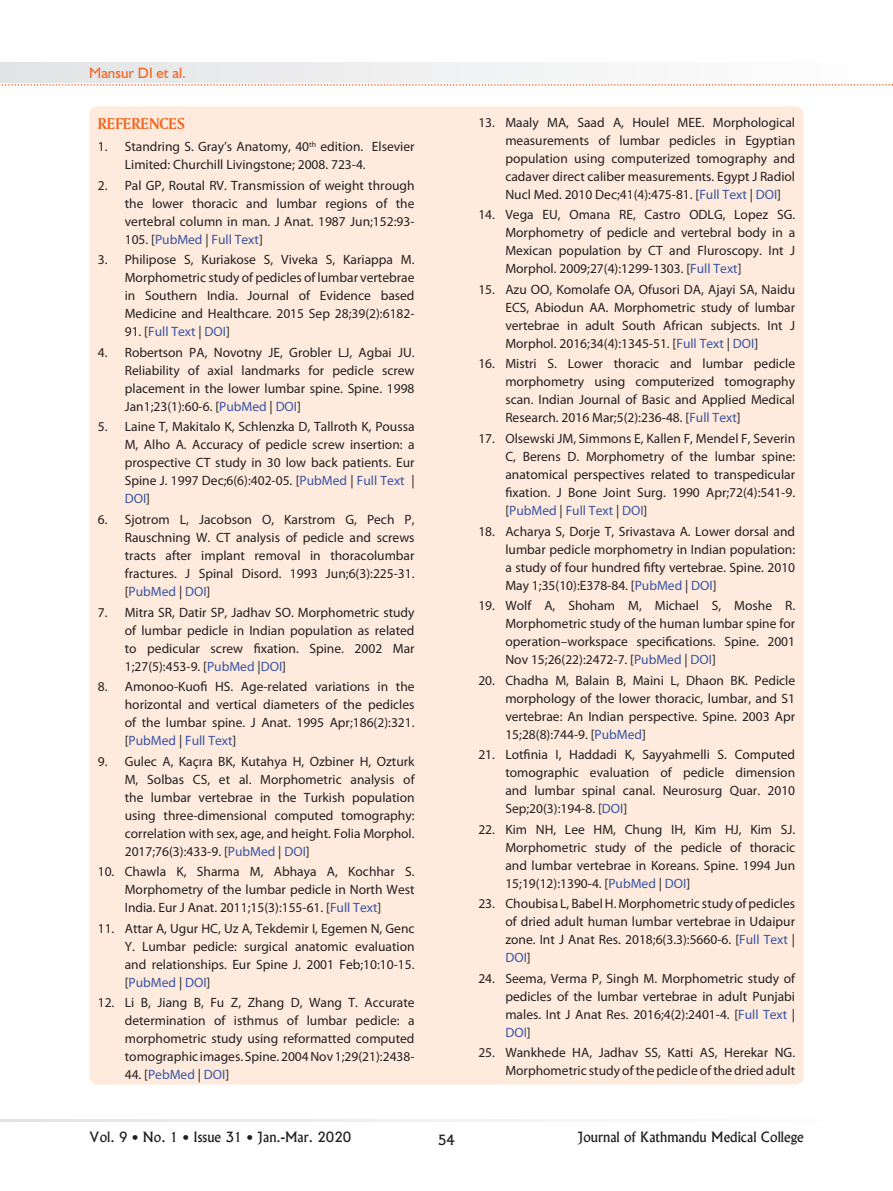
<style>
.page{position:relative;width:893px;height:1191px;background:#fff}
.page>*{position:absolute;margin:0;border:0;box-sizing:border-box;transform-origin:0 0}
.t1{font:16.5px "Amerigo BT Bold A";color:#f36421}
.t2{font:15px "Humanist 521 BT";color:#f36421}
.t3{font:13.5px/18px "Myriad Pro";color:#231f20;text-align:justify}
.t4{font:13.5px "Alaska";color:#231f20}
.t5{font:13.5px "Myriad Pro";color:#3853a3}
.s1{color:#3853a3}
.s2{color:#231f20}
</style>
<div class="page">
<svg style="left:0;top:1119px;width:581px;height:2px"></svg>
<svg style="left:0;top:63px;width:893px;height:23px"></svg>
<div style="left:89px;top:106px;width:715px;height:978px;background:#feebdd;border-radius:9px"></div>
<p class="t2" style="left:89px;top:63px;width:98px">Mansur DI et al.</p>
<p class="t1" style="left:98px;top:114px;width:89px">REFERENCES</p>
<p class="t3" style="left:125px;top:137px;width:291px;text-indent:-27px">1. Standring S. Gray’s Anatomy, 40<sup>th</sup> edition. Elsevier<br>Limited: Churchill Livingstone; 2008. 723-4.</p>
<p class="t3" style="left:125px;top:176px;width:291px;text-indent:-27px">2. Pal GP, Routal RV. Transmission of weight through the lower thoracic and lumbar regions of the vertebral column in man. J Anat. 1987 Jun;152:93- 105. [<span class="s1">PubMed</span> | <span class="s1">Full Text</span>]</p>
<p class="t3" style="left:125px;top:250px;width:291px;text-indent:-27px">3. Philipose S, Kuriakose S, Viveka S, Kariappa M.<br>Morphometric study of pedicles of lumbar vertebrae in Southern India. Journal of Evidence based Medicine and Healthcare. 2015 Sep 28;39(2):6182-</p>
<p class="t5" style="left:125px;top:323px;width:107px"><span class="s2">91. [</span>Full Text <span class="s2">|</span> DOI<span class="s2">]</span></p>
<p class="t3" style="left:125px;top:343px;width:291px;text-indent:-27px">4. Robertson PA, Novotny JE, Grobler LJ, Agbai JU.<br>Reliability of axial landmarks for pedicle screw placement in the lower lumbar spine. Spine. 1998<br>Jan1;23(1):60-6. [<span class="s1">PubMed</span> | <span class="s1">DOI</span>]</p>
<p class="t3" style="left:125px;top:418px;width:291px;text-indent:-27px">5. Laine T, Makitalo K, Schlenzka D, Tallroth K, Poussa M, Alho A. Accuracy of pedicle screw insertion: a prospective CT study in 30 low back patients. Eur Spine J. 1997 Dec;6(6):402-05. [<span class="s1">PubMed</span> | <span class="s1">Full Text</span> | <span class="s1">DOI</span>]</p>
<p class="t3" style="left:125px;top:510px;width:291px;text-indent:-27px">6. Sjotrom L, Jacobson O, Karstrom G, Pech P, Rauschning W. CT analysis of pedicle and screws tracts after implant removal in thoracolumbar fractures. J Spinal Disord. 1993 Jun;6(3):225-31. [<span class="s1">PubMed</span> | <span class="s1">DOI</span>]</p>
<p class="t3" style="left:125px;top:603px;width:291px;text-indent:-27px">7. Mitra SR, Datir SP, Jadhav SO. Morphometric study of lumbar pedicle in Indian population as related to pedicular screw fixation. Spine. 2002 Mar 1;27(5):453-9. [<span class="s1">PubMed</span> |<span class="s1">DOI</span>]</p>
<p class="t3" style="left:125px;top:677px;width:291px;text-indent:-27px">8. Amonoo-Kuofi HS. Age-related variations in the horizontal and vertical diameters of the pedicles of the lumbar spine. J Anat. 1995 Apr;186(2):321. [<span class="s1">PubMed</span> | <span class="s1">Full Text</span>]</p>
<p class="t3" style="left:125px;top:752px;width:291px;text-indent:-27px">9. Gulec A, Kaçıra BK, Kutahya H, Ozbiner H, Ozturk M, Solbas CS, et al. Morphometric analysis of the lumbar vertebrae in the Turkish population using three-dimensional computed tomography: correlation with sex, age, and height. Folia Morphol.<br>2017;76(3):433-9. [<span class="s1">PubMed</span> | <span class="s1">DOI</span>]</p>
<p class="t3" style="left:125px;top:862px;width:291px;text-indent:-27px">10. Chawla K, Sharma M, Abhaya A, Kochhar S.<br>Morphometry of the lumbar pedicle in North West India. Eur J Anat. 2011;15(3):155-61. [<span class="s1">Full Text</span>]</p>
<p class="t3" style="left:125px;top:919px;width:291px;text-indent:-27px">11. Attar A, Ugur HC, Uz A, Tekdemir I, Egemen N, Genc Y. Lumbar pedicle: surgical anatomic evaluation and relationships. Eur Spine J. 2001 Feb;10:10-15. [<span class="s1">PubMed</span> | <span class="s1">DOI</span>]</p>
<p class="t3" style="left:125px;top:993px;width:291px;text-indent:-27px">12. Li B, Jiang B, Fu Z, Zhang D, Wang T. Accurate determination of isthmus of lumbar pedicle: a morphometric study using reformatted computed tomographic images. Spine. 2004 Nov 1;29(21):2438-</p>
<p class="t5" style="left:125px;top:1066px;width:106px"><span class="s2">44. [</span>PebMed <span class="s2">|</span> DOI<span class="s2">]</span></p>
<p class="t3" style="left:505px;top:113px;width:291px;text-indent:-27px">13. Maaly MA, Saad A, Houlel MEE. Morphological measurements of lumbar pedicles in Egyptian population using computerized tomography and cadaver direct caliber measurements. Egypt J Radiol Nucl Med. 2010 Dec;41(4):475-81. [<span class="s1">Full Text</span> | <span class="s1">DOI</span>]</p>
<p class="t3" style="left:505px;top:205px;width:291px;text-indent:-27px">14. Vega EU, Omana RE, Castro ODLG, Lopez SG.<br>Morphometry of pedicle and vertebral body in a Mexican population by CT and Fluroscopy. Int J Morphol. 2009;27(4):1299-1303. [<span class="s1">Full Text</span>]</p>
<p class="t3" style="left:505px;top:280px;width:291px;text-indent:-27px">15. Azu OO, Komolafe OA, Ofusori DA, Ajayi SA, Naidu ECS, Abiodun AA. Morphometric study of lumbar vertebrae in adult South African subjects. Int J Morphol. 2016;34(4):1345-51. [<span class="s1">Full Text</span> | <span class="s1">DOI</span>]</p>
<p class="t3" style="left:505px;top:355px;width:291px;text-indent:-27px">16. Mistri S. Lower thoracic and lumbar pedicle morphometry using computerized tomography scan. Indian Journal of Basic and Applied Medical Research. 2016 Mar;5(2):236-48. [<span class="s1">Full Text</span>]</p>
<p class="t3" style="left:505px;top:429px;width:291px;text-indent:-27px">17. Olsewski JM, Simmons E, Kallen F, Mendel F, Severin C, Berens D. Morphometry of the lumbar spine: anatomical perspectives related to transpedicular fixation. J Bone Joint Surg. 1990 Apr;72(4):541-9. [<span class="s1">PubMed</span> | <span class="s1">Full Text</span> | <span class="s1">DOI</span>]</p>
<p class="t3" style="left:505px;top:522px;width:291px;text-indent:-27px">18. Acharya S, Dorje T, Srivastava A. Lower dorsal and lumbar pedicle morphometry in Indian population: a study of four hundred fifty vertebrae. Spine. 2010<br>May 1;35(10):E378-84. [<span class="s1">PubMed</span> | <span class="s1">DOI</span>]</p>
<p class="t3" style="left:505px;top:596px;width:291px;text-indent:-27px">19. Wolf A, Shoham M, Michael S, Moshe R.<br>Morphometric study of the human lumbar spine for operation–workspace specifications. Spine. 2001<br>Nov 15;26(22):2472-7. [<span class="s1">PubMed</span> | <span class="s1">DOI</span>]</p>
<p class="t3" style="left:505px;top:671px;width:291px;text-indent:-27px">20. Chadha M, Balain B, Maini L, Dhaon BK. Pedicle morphology of the lower thoracic, lumbar, and S1 vertebrae: An Indian perspective. Spine. 2003 Apr 15;28(8):744-9. [<span class="s1">PubMed</span>]</p>
<p class="t3" style="left:505px;top:745px;width:291px;text-indent:-27px">21. Lotfinia I, Haddadi K, Sayyahmelli S. Computed tomographic evaluation of pedicle dimension and lumbar spinal canal. Neurosurg Quar. 2010<br>Sep;20(3):194-8. [<span class="s1">DOI</span>]</p>
<p class="t3" style="left:505px;top:820px;width:291px;text-indent:-27px">22. Kim NH, Lee HM, Chung IH, Kim HJ, Kim SJ.<br>Morphometric study of the pedicle of thoracic and lumbar vertebrae in Koreans. Spine. 1994 Jun 15;19(12):1390-4. [<span class="s1">PubMed</span> | <span class="s1">DOI</span>]</p>
<p class="t3" style="left:505px;top:894px;width:291px;text-indent:-27px">23. Choubisa L, Babel H. Morphometric study of pedicles of dried adult human lumbar vertebrae in Udaipur zone. Int J Anat Res. 2018;6(3.3):5660-6. [<span class="s1">Full Text</span> | <span class="s1">DOI</span>]</p>
<p class="t3" style="left:505px;top:969px;width:291px;text-indent:-27px">24. Seema, Verma P, Singh M. Morphometric study of pedicles of the lumbar vertebrae in adult Punjabi males. Int J Anat Res. 2016;4(2):2401-4. [<span class="s1">Full Text</span> | <span class="s1">DOI</span>]</p>
<p class="t3" style="left:478px;top:1043px;width:318px;text-align:right">25. Wankhede HA, Jadhav SS, Katti AS, Herekar NG.<br>Morphometric study of the pedicle of the dried adult</p>
<p class="t4" style="left:89px;top:1129px;width:264px">Vol. 9 • No. 1 • Issue 31 • Jan.-Mar. 2020</p>
<p class="t4" style="left:438px;top:1131px;width:19px">54</p>
<p class="t4" style="left:578px;top:1129px;width:227px">Journal of Kathmandu Medical College</p>
</div>
